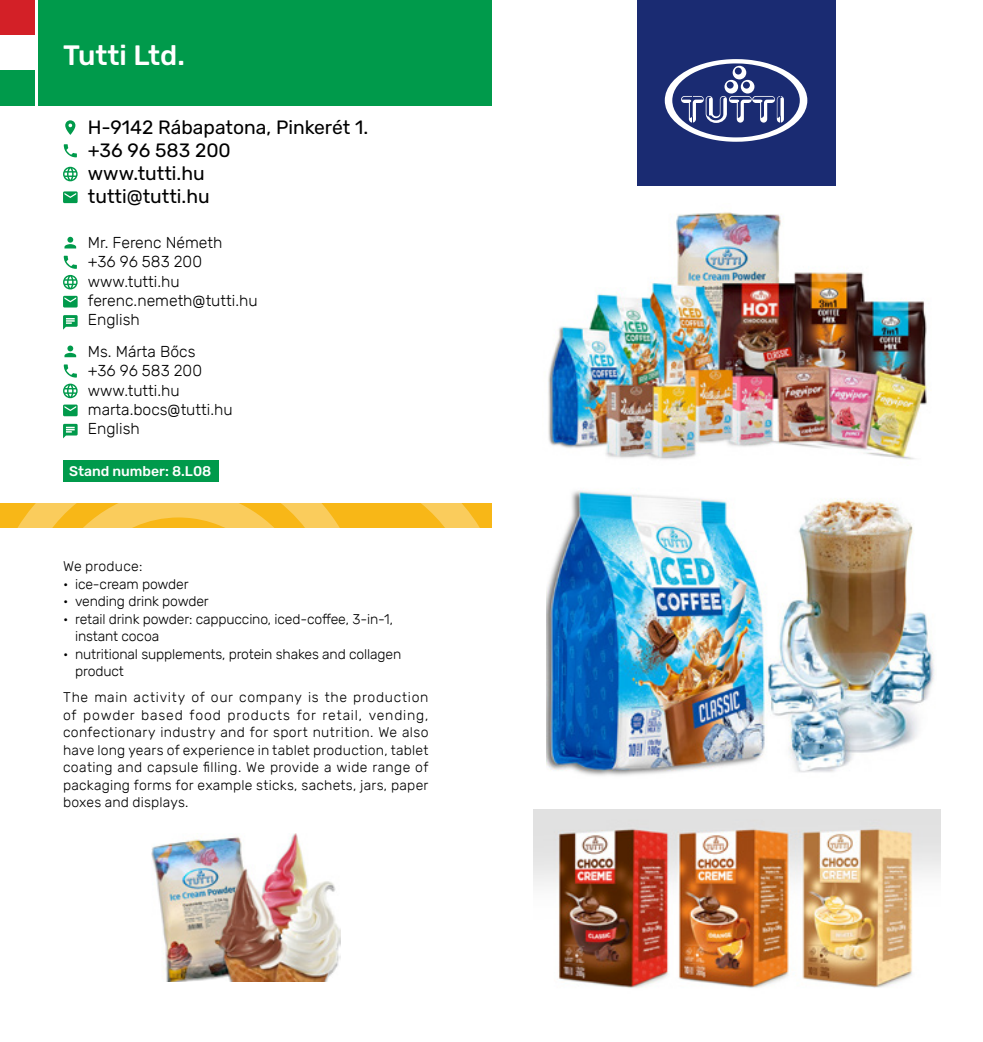
<style>
.page{position:relative;width:983px;height:1042px;background:#fff}
.page>*{position:absolute;margin:0;border:0;box-sizing:border-box;transform-origin:0 0}
.t1{font:500 28px "Rubik";color:#fff}
.t2{font:19.25px/23.1px "Rubik";color:#000}
.t3{font:300 15.75px/19.2px "Rubik";color:#000}
.t4{font:300 14px/17.5px "Rubik";letter-spacing:-.01em;color:#000}
.t5{font:500 14px "Rubik";color:#fff}
.t6{font:300 14px "Rubik";letter-spacing:.015em;color:#000}
</style>
<div class="page">
<div style="left:38px;top:0;width:453px;height:106px;background:#009a4b"></div>
<div style="left:0;top:0;width:34px;height:35px;background:#d32027"></div>
<div style="left:0;top:70px;width:34px;height:36px;background:#009a4b"></div>
<svg style="left:5px;top:503px;width:486px;height:25px;background:#f8c139"></svg>
<svg style="left:65px;top:120px;width:10px;height:15px"></svg>
<svg style="left:64px;top:144px;width:13px;height:13px"></svg>
<svg style="left:63px;top:191px;width:15px;height:12px"></svg>
<svg style="left:63px;top:167px;width:15px;height:14px"></svg>
<svg style="left:64px;top:237px;width:12px;height:11px"></svg>
<svg style="left:63px;top:315px;width:15px;height:15px"></svg>
<svg style="left:64px;top:256px;width:13px;height:13px"></svg>
<svg style="left:63px;top:296px;width:15px;height:11px"></svg>
<svg style="left:63px;top:275px;width:15px;height:14px"></svg>
<svg style="left:64px;top:345px;width:12px;height:12px"></svg>
<svg style="left:63px;top:424px;width:15px;height:14px"></svg>
<svg style="left:64px;top:364px;width:13px;height:14px"></svg>
<svg style="left:63px;top:404px;width:15px;height:12px"></svg>
<svg style="left:63px;top:384px;width:15px;height:14px"></svg>
<div style="left:636px;top:0;width:199px;height:186px;background:#1a2b72"></div>
<svg style="left:664px;top:59px;width:143px;height:83px"></svg>
<img style="left:151px;top:833px;width:189px;height:148px">
<img style="left:548px;top:212px;width:381px;height:248px">
<img style="left:533px;top:809px;width:407px;height:179px">
<img style="left:546px;top:490px;width:389px;height:286px">
<div style="left:63px;top:460px;width:155px;height:22px;background:#009a4b"></div>
<h1 class="t1" style="left:63px;top:39px;width:123px">Tutti Ltd.</h1>
<h2 class="t2" style="left:88px;top:116px;width:282px">H-9142 Rábapatona, Pinkerét 1. +36 96 583 200<br>www.tutti.hu<br>tutti@tutti.hu</h2>
<p class="t3" style="left:88px;top:233px;width:171px">Mr. Ferenc Németh<br>+36 96 583 200 www.tutti.hu ferenc.nemeth@tutti.hu<br>English</p>
<p class="t3" style="left:88px;top:342px;width:146px">Ms. Márta Bőcs<br>+36 96 583 200 www.tutti.hu marta.bocs@tutti.hu<br>English</p>
<p class="t5" style="left:69px;top:463px;width:144px">Stand number: 8.L08</p>
<p class="t6" style="left:63px;top:558px;width:81px">We produce:</p>
<p class="t4" style="left:63px;top:575px;width:127px">• ice-cream powder</p>
<p class="t4" style="left:63px;top:593px;width:147px">• vending drink powder</p>
<p class="t4" style="left:75px;top:610px;width:319px;text-indent:-12px">• retail drink powder: cappuccino, iced-coffee, 3-in-1, instant cocoa</p>
<p class="t4" style="left:75px;top:645px;width:328px;text-indent:-12px">• nutritional supplements, protein shakes and collagen product</p>
<p class="t4" style="left:63px;top:689px;width:367px;text-align:justify">The main activity of our company is the production of powder based food products for retail, vending, confectionary industry and for sport nutrition. We also have long years of experience in tablet production, tablet coating and capsule filling. We provide a wide range of packaging forms for example sticks, sachets, jars, paper boxes and displays.</p>
</div>
